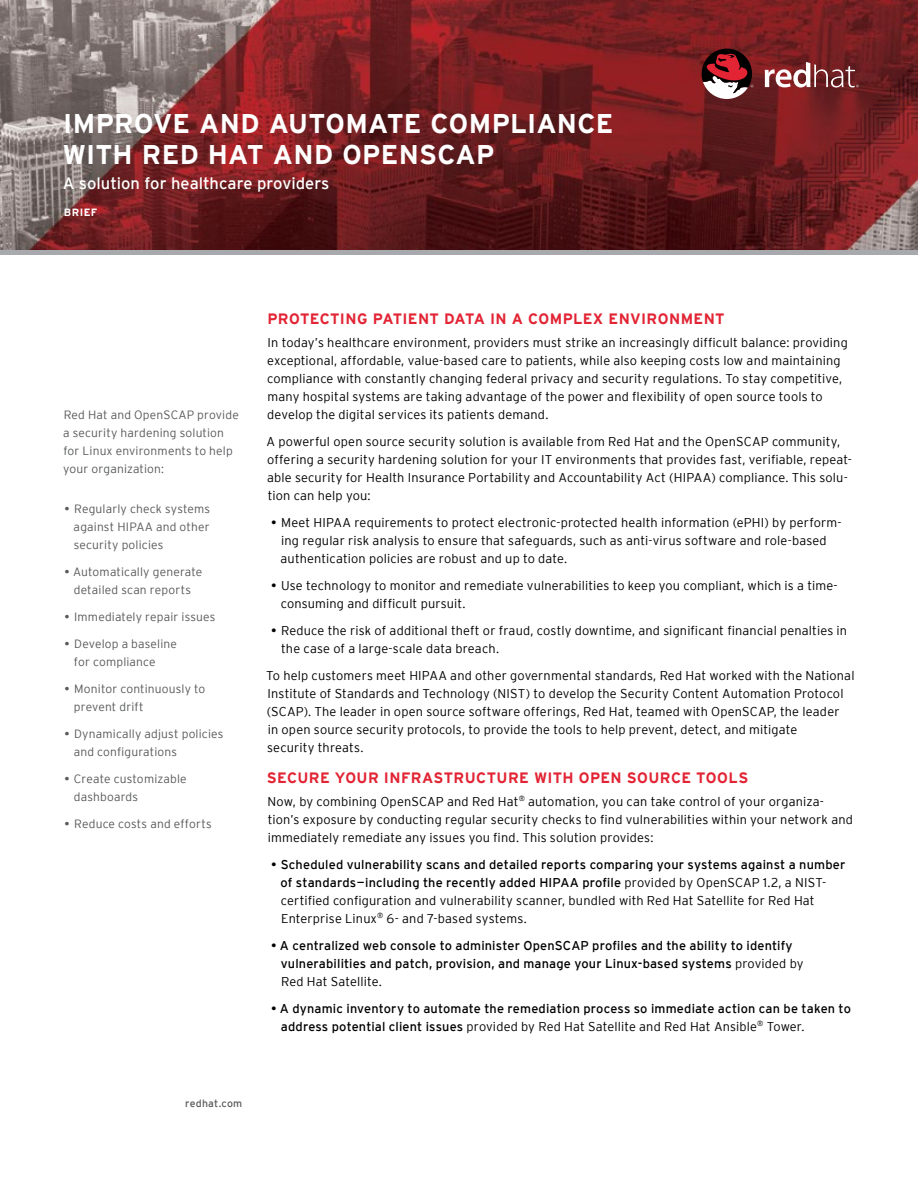
<style>
.page{position:relative;width:918px;height:1188px;background:#fff}
.page>*{position:absolute;margin:0;border:0;box-sizing:border-box;transform-origin:0 0}
.t1{font:700 27px/31.5px "Interstate";letter-spacing:.01em;color:#fff}
.t2{font:16.5px "Interstate";color:#fff}
.t3{font:700 15px "Interstate";letter-spacing:.025em;color:#e22434}
.t4{font:300 12.75px/18px "Interstate";letter-spacing:.01em;color:#000}
.t5{font:12.75px/18px "Interstate";letter-spacing:.01em;color:#000}
.t6{font:300 12px/18px "Interstate";letter-spacing:.015em;color:#58595b}
.t7{font:10.5px "Interstate";letter-spacing:.02em;color:#58595b}
.t8{font:700 10.5px "Interstate";letter-spacing:.04em;color:#fff}
.s1{font-weight:400}
.s2{font-weight:300}
</style>
<div class="page">
<img style="left:0;top:0;width:918px;height:250px">
<svg style="left:765px;top:62px;width:94px;height:25px"></svg>
<svg style="left:702px;top:49px;width:51px;height:50px"></svg>
<div style="left:0;top:250px;width:918px;height:5px;background:#a7a9ac"></div>
<h1 class="t1" style="left:62px;top:107px;width:552px">IMPROVE AND AUTOMATE COMPLIANCE<br>WITH RED HAT AND OPENSCAP</h1>
<p class="t2" style="left:63px;top:174px;width:268px">A solution for healthcare providers</p>
<p class="t8" style="left:64px;top:206px;width:35px">BRIEF</p>
<p class="t6" style="left:63px;top:405px;width:177px">Red Hat and OpenSCAP provide a security hardening solution for Linux environments to help your organization:</p>
<p class="t6" style="left:74px;top:500px;width:138px;text-align:justify;text-indent:-9px"><span class="s1">•</span> Regularly check systems against HIPAA and other security policies</p>
<p class="t6" style="left:64px;top:563px;width:140px;text-align:center"><span class="s1">•</span> Automatically generate detailed scan reports</p>
<p class="t6" style="left:64px;top:608px;width:153px"><span class="s1">•</span> Immediately repair issues</p>
<p class="t6" style="left:74px;top:635px;width:105px;text-indent:-10px"><span class="s1">•</span> Develop a baseline for compliance</p>
<p class="t6" style="left:74px;top:680px;width:133px;text-indent:-10px"><span class="s1">•</span> Monitor continuously to prevent drift</p>
<p class="t6" style="left:74px;top:725px;width:151px;text-indent:-9px"><span class="s1">•</span> Dynamically adjust policies and configurations</p>
<p class="t6" style="left:74px;top:770px;width:114px;text-indent:-9px"><span class="s1">•</span> Create customizable dashboards</p>
<p class="t6" style="left:64px;top:815px;width:149px"><span class="s1">•</span> Reduce costs and efforts</p>
<p class="t3" style="left:267px;top:310px;width:459px">PROTECTING PATIENT DATA IN A COMPLEX ENVIRONMENT</p>
<p class="t4" style="left:267px;top:333px;width:582px">In today’s healthcare environment, providers must strike an increasingly difficult balance: providing exceptional, affordable, value-based care to patients, while also keeping costs low and maintaining compliance with constantly changing federal privacy and security regulations. To stay competitive, many hospital systems are taking advantage of the power and flexibility of open source tools to develop the digital services its patients demand.</p>
<p class="t4" style="left:267px;top:432px;width:587px">A powerful open source security solution is available from Red Hat and the OpenSCAP community, offering a security hardening solution for your IT environments that provides fast, verifiable, repeat&shy;able security for Health Insurance Portability and Accountability Act (HIPAA) compliance. This solu&shy;tion can help you:</p>
<p class="t4" style="left:281px;top:513px;width:563px;text-indent:-10px"><span class="s1">•</span> Meet HIPAA requirements to protect electronic-protected health information (ePHI) by perform&shy;ing regular risk analysis to ensure that safeguards, such as anti-virus software and role-based authentication policies are robust and up to date.</p>
<p class="t4" style="left:281px;top:576px;width:558px;text-indent:-10px"><span class="s1">•</span> Use technology to monitor and remediate vulnerabilities to keep you compliant, which is a time&shy;consuming and difficult pursuit.</p>
<p class="t4" style="left:281px;top:621px;width:567px;text-indent:-10px"><span class="s1">•</span> Reduce the risk of additional theft or fraud, costly downtime, and significant financial penalties in the case of a large-scale data breach.</p>
<p class="t4" style="left:266px;top:666px;width:590px">To help customers meet HIPAA and other governmental standards, Red Hat worked with the National Institute of Standards and Technology (NIST) to develop the Security Content Automation Protocol (SCAP). The leader in open source software offerings, Red Hat, teamed with OpenSCAP, the leader<br>in open source security protocols, to provide the tools to help prevent, detect, and mitigate<br>security threats.</p>
<p class="t3" style="left:267px;top:769px;width:483px">SECURE YOUR INFRASTRUCTURE WITH OPEN SOURCE TOOLS</p>
<p class="t4" style="left:268px;top:792px;width:587px">Now, by combining OpenSCAP and Red Hat<sup>®</sup> automation, you can take control of your organiza&shy;tion’s exposure by conducting regular security checks to find vulnerabilities within your network and immediately remediate any issues you find. This solution provides:</p>
<p class="t4" style="left:281px;top:855px;width:566px;text-indent:-10px"><span class="s1">• Scheduled vulnerability scans and detailed reports comparing your systems against a number of standards—including the recently added HIPAA profile</span> provided by OpenSCAP 1.2, a NIST&shy;certified configuration and vulnerability scanner, bundled with Red Hat Satellite for Red Hat Enterprise Linux<sup>®</sup> 6- and 7-based systems.</p>
<p class="t5" style="left:281px;top:936px;width:524px;text-indent:-10px">• A centralized web console to administer OpenSCAP profiles and the ability to identify vulnerabilities and patch, provision, and manage your Linux-based systems <span class="s2">provided by<br>Red Hat Satellite.</span></p>
<p class="t5" style="left:281px;top:999px;width:572px;text-indent:-10px">• A dynamic inventory to automate the remediation process so immediate action can be taken to address potential client issues <span class="s2">provided by Red Hat Satellite and Red Hat Ansible</span><sup>®</sup> <span class="s2">Tower.</span></p>
<p class="t7" style="left:185px;top:1097px;width:59px">redhat.com</p>
</div>
